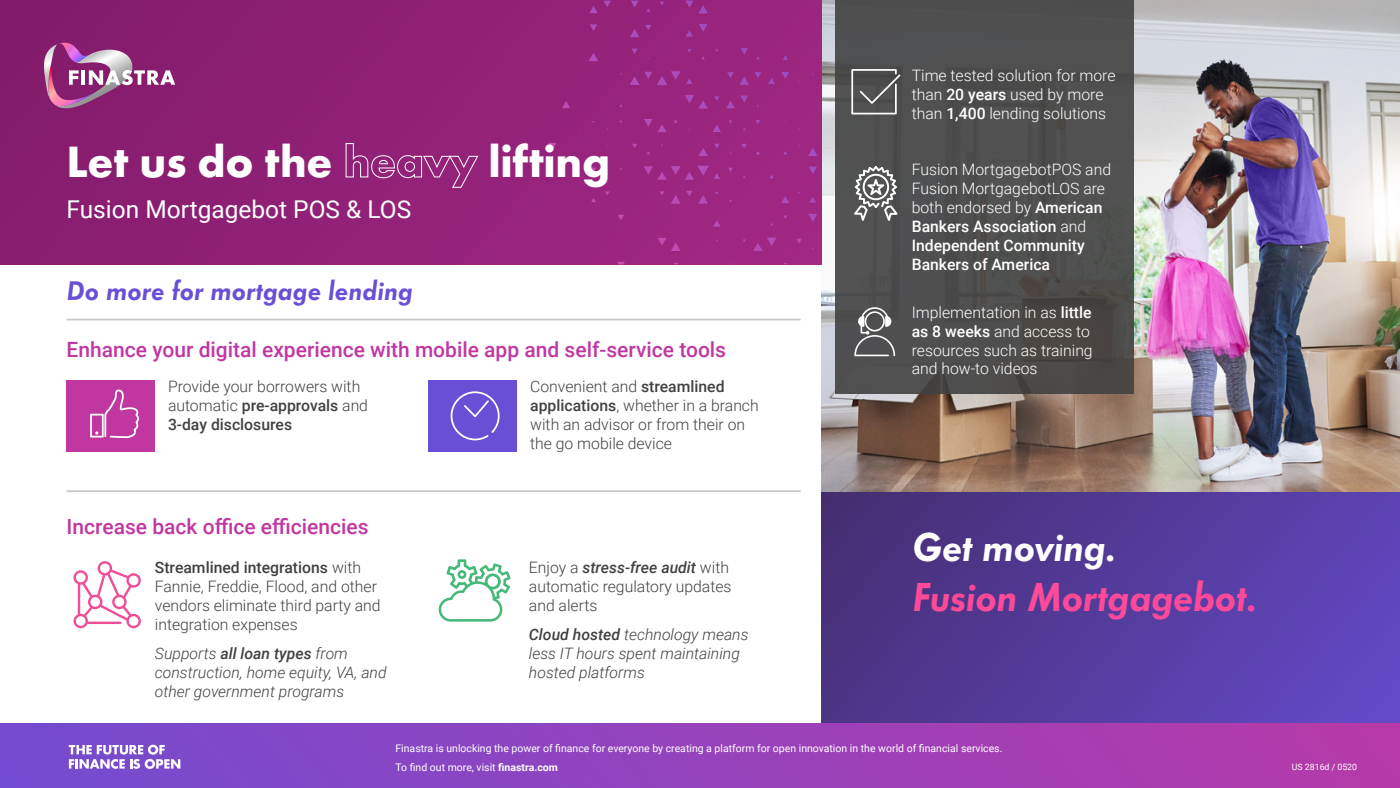
<style>
.page{position:relative;width:1400px;height:788px;background:#fff}
.page>*{position:absolute;margin:0;border:0;box-sizing:border-box;transform-origin:0 0}
.t1{font:700 45.5px "Futura EF";letter-spacing:-.005em;color:#fff}
.t2{font:italic 600 42px "Futura EF";letter-spacing:-.01em;color:#ff4999}
.t3{font:italic 600 42px "Futura EF";letter-spacing:-.01em;color:#fff}
.t4{font:italic 600 28px "Futura EF";color:#694ed6}
.t5{font:24.5px "Roboto";color:#fff}
.t6{font:500 21px "Roboto";color:#c137a2}
.t7{font:300 15.75px/18.9px "Roboto";color:#414141}
.t8{font:300 15.75px/18.9px "Roboto";color:#fff}
.t9{font:italic 300 15.75px/18.9px "Roboto";color:#414141}
.t10{font:10.5px/19.6px "Roboto";color:#fff}
.t11{font:8.75px "Roboto";color:#fff}
.s1{font-weight:500}
.s2{font-weight:500;font-style:italic}
.s3{font-weight:700}
</style>
<div class="page">
<img style="left:822px;top:0;width:578px;height:492px">
<div style="left:822px;top:492px;width:578px;height:231px;background:linear-gradient(to right,#48317a,#6046be)"></div>
<div style="left:0;top:0;width:822px;height:264px;background:linear-gradient(to right,#841b6a,#a12986)"></div>
<div style="left:0;top:723px;width:1400px;height:65px;background:linear-gradient(to right,#734bd0,#b73aa8)"></div>
<svg style="left:43px;top:41px;width:132px;height:70px"></svg>
<svg style="left:69px;top:744px;width:111px;height:24px"></svg>
<div style="left:538px;top:1px;width:280px;height:203px;background:#99257e"></div>
<div style="left:836px;top:0;width:298px;height:394px;background:linear-gradient(to right,#505051,#4d4c4b)"></div>
<svg style="left:851px;top:69px;width:49px;height:45px"></svg>
<svg style="left:854px;top:307px;width:41px;height:49px"></svg>
<svg style="left:854px;top:166px;width:44px;height:55px"></svg>
<div style="left:66px;top:380px;width:89px;height:72px;background:#c137a2"></div>
<svg style="left:90px;top:389px;width:49px;height:49px"></svg>
<div style="left:429px;top:380px;width:88px;height:72px;background:#694ed6"></div>
<svg style="left:451px;top:391px;width:49px;height:49px"></svg>
<hr style="left:66px;top:318px;width:735px;height:2px;background:#c7c8ca">
<hr style="left:66px;top:490px;width:735px;height:2px;background:#c7c8ca">
<svg style="left:74px;top:561px;width:67px;height:67px"></svg>
<svg style="left:439px;top:559px;width:72px;height:62px"></svg>
<h1 class="t1" style="left:66px;top:135px;width:545px">Let us do the heavy lifting</h1>
<h3 class="t5" style="left:66px;top:192px;width:346px">Fusion Mortgagebot POS &amp; LOS</h3>
<h3 class="t4" style="left:67px;top:274px;width:348px">Do more for mortgage lending</h3>
<h3 class="t6" style="left:67px;top:335px;width:661px">Enhance your digital experience with mobile app and self-service tools</h3>
<p class="t7" style="left:168px;top:376px;width:202px">Provide your borrowers with automatic <span class="s1">pre-approvals</span> and<br><span class="s1">3-day disclosures</span></p>
<h3 class="t6" style="left:67px;top:512px;width:304px">Increase back office efficiencies</h3>
<p class="t7" style="left:155px;top:557px;width:227px"><span class="s1">Streamlined integrations</span> with<br>Fannie, Freddie, Flood, and other vendors eliminate third party and integration expenses</p>
<p class="t9" style="left:155px;top:643px;width:233px">Supports <span class="s1">all loan types</span> from construction, home equity, VA, and other government programs</p>
<p class="t7" style="left:530px;top:376px;width:230px">Convenient and <span class="s1">streamlined applications</span>, whether in a branch with an advisor or from their on the go mobile device</p>
<p class="t7" style="left:529px;top:557px;width:204px">Enjoy a <span class="s2">stress-free audit</span> with automatic regulatory updates and alerts</p>
<p class="t9" style="left:529px;top:624px;width:221px"><span class="s1">Cloud hosted</span> technology means less IT hours spent maintaining hosted platforms</p>
<p class="t8" style="left:912px;top:65px;width:205px">Time tested solution for more than <span class="s1">20 years</span> used by more than <span class="s1">1,400</span> lending solutions</p>
<p class="t8" style="left:912px;top:160px;width:201px">Fusion MortgagebotPOS and<br>Fusion MortgagebotLOS are both endorsed by <span class="s1">American<br>Bankers Association</span> and<br><span class="s1">Independent Community<br>Bankers of America</span></p>
<p class="t8" style="left:912px;top:302px;width:182px">Implementation in as <span class="s1">little as 8 weeks</span> and access to resources such as training and how-to videos</p>
<h2 class="t3" style="left:912px;top:522px;width:206px">Get moving.</h2>
<h2 class="t2" style="left:912px;top:573px;width:347px">Fusion Mortgagebot.</h2>
<p class="t10" style="left:396px;top:737px;width:608px">Finastra is unlocking the power of finance for everyone by creating a platform for open innovation in the world of financial services.<br>To find out more, visit <span class="s3">finastra.com</span></p>
<p class="t11" style="left:1292px;top:760px;width:67px">US 2816d / 0520</p>
</div>
